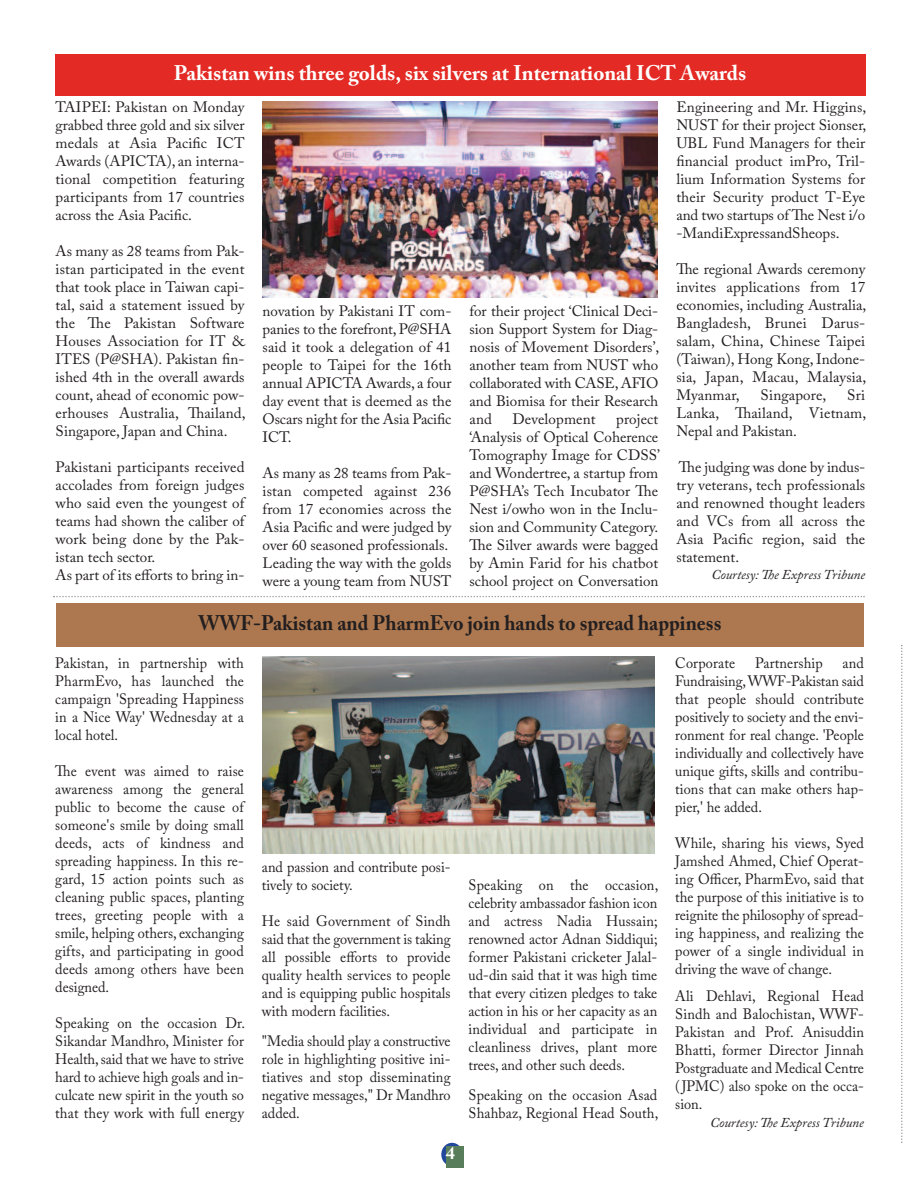
<style>
.page{position:relative;width:918px;height:1188px;background:#fff}
.page>*{position:absolute;margin:0;border:0;box-sizing:border-box;transform-origin:0 0}
.t1{font:700 21px "Adobe Caslon Pro";color:#fff}
.t2{font:700 21px "Adobe Caslon Pro";color:#231f20;scale:.95 1}
.t3{font:700 18px "Adobe Caslon Pro";color:#fff}
.t4{font:15px/18px "Adobe Caslon Pro";color:#231f20;text-align:justify}
.t5{font:15px/18px "Adobe Caslon Pro";color:#231f20;text-align:justify;scale:.95 1}
.t6{font:italic 13.5px "Adobe Caslon Pro";color:#231f20}
</style>
<div class="page">
<div style="left:441px;top:1143px;width:22px;height:23px;background:#22489e;border-radius:50%"></div>
<div style="left:446px;top:1146px;width:17px;height:22px;background:#587d5a"></div>
<div style="left:55px;top:54px;width:810px;height:42px;background:#e32a24"></div>
<svg style="left:53px;top:596px;width:812px;height:1px"></svg>
<svg style="left:901px;top:645px;width:2px;height:498px"></svg>
<div style="left:56px;top:603px;width:808px;height:44px;background:#ad784f"></div>
<img style="left:263px;top:102px;width:394px;height:195px">
<img style="left:263px;top:657px;width:392px;height:197px">
<h1 class="t1" style="left:174px;top:64px;width:574px">Pakistan wins three golds, six silvers at International ICT Awards</h1>
<p class="t4" style="left:56px;top:100px;width:190px">TAIPEI: Pakistan on Monday grabbed three gold and six silver medals at Asia Pacific ICT Awards (APICTA), an interna&shy;tional competition featuring participants from 17 countries across the Asia Pacific.</p>
<p class="t4" style="left:56px;top:244px;width:191px">As many as 28 teams from Pak&shy;istan participated in the event that took place in Taiwan capi&shy;tal, said a statement issued by the The Pakistan Software Houses Association for IT &amp; ITES (P@SHA). Pakistan fin&shy;ished 4th in the overall awards count, ahead of economic pow&shy;erhouses Australia, Thailand, Singapore, Japan and China.</p>
<p class="t4" style="left:56px;top:460px;width:190px;text-align:left">Pakistani participants received accolades from foreign judges who said even the youngest of teams had shown the caliber of work being done by the Pak&shy;istan tech sector.<br>As part of its efforts to bring in-</p>
<p class="t4" style="left:263px;top:303px;width:190px">novation by Pakistani IT com&shy;panies to the forefront,P@SHA said it took a delegation of 41 people to Taipei for the 16th annual APICTA Awards, a four day event that is deemed as the Oscars night for the Asia Pacific ICT.</p>
<p class="t4" style="left:263px;top:465px;width:190px;text-align:left">As many as 28 teams from Pak&shy;istan competed against 236 from 17 economies across the<br>Asia Pacific and were judged by over 60 seasoned professionals.<br>Leading the way with the golds were a young team from NUST</p>
<p class="t4" style="left:469px;top:303px;width:191px">for their project ‘Clinical Deci&shy;sion Support System for Diag&shy;nosis of Movement Disorders’, another team from NUST who collaborated with CASE,AFIO and Biomisa for their Research and</p>
<p class="t4" style="left:513px;top:411px;width:85px">Development</p>
<p class="t4" style="left:469px;top:411px;width:192px;text-indent:147px">project ‘Analysis of Optical Coherence Tomography Image for CDSS’ and Wondertree, a startup from P@SHA’s Tech Incubator The Nest i/owho won in the Inclu&shy;sion and Community Category.<br>The Silver awards were bagged by Amin Farid for his chatbot school project on Conversation</p>
<p class="t4" style="left:676px;top:100px;width:191px">Engineering and Mr. Higgins, NUST for their project Sionser, UBL Fund Managers for their financial product imPro, Tril&shy;lium Information Systems for their Security product T-Eye and two startups ofThe Nest i/o -MandiExpressandSheops.</p>
<p class="t4" style="left:676px;top:262px;width:191px">The regional Awards ceremony invites applications from 17 economies, including Australia, Bangladesh, Brunei Darus&shy;salam, China, Chinese Taipei (Taiwan), Hong Kong, Indone&shy;sia, Japan, Macau, Malaysia, Myanmar,</p>
<p class="t4" style="left:676px;top:388px;width:191px;text-indent:171px">Sri Lanka, Thailand, Vietnam, Nepal and Pakistan.</p>
<p class="t4" style="left:676px;top:460px;width:190px">The judging was done by indus&shy;try veterans, tech professionals and renowned thought leaders and VCs from all across the Asia Pacific region, said the statement.</p>
<p class="t6" style="left:711px;top:570px;width:155px">Courtesy:The Express Tribune</p>
<p class="t4" style="left:761px;top:388px;width:67px">Singapore,</p>
<h1 class="t2" style="left:199px;top:615px;width:552px">WWF-Pakistan and PharmEvo join hands to spread happiness</h1>
<p class="t5" style="left:55px;top:655px;width:200px">Pakistan, in partnership with PharmEvo, has launched the campaign 'Spreading Happiness in a Nice Way' Wednesday at a local hotel.</p>
<p class="t5" style="left:55px;top:763px;width:200px">The event was aimed to raise awareness among the general public to become the cause of someone's smile by doing small deeds, acts of kindness and spreading happiness. In this re&shy;gard, 15 action points such as cleaning public spaces, planting trees, greeting people with a smile, helping others, exchanging gifts, and participating in good deeds among others have been designed.</p>
<p class="t5" style="left:55px;top:1015px;width:201px">Speaking on the occasion Dr.<br>Sikandar Mandhro, Minister for Health,said that we have to strive hard to achieve high goals and in&shy;culcate new spirit in the youth so that they work with full energy</p>
<p class="t5" style="left:675px;top:655px;width:200px;text-indent:167px">and Fundraising,WWF-Pakistan said that people should contribute positively to society and the envi&shy;ronment for real change. 'People individually and collectively have unique gifts, skills and contribu&shy;tions that can make others hap&shy;pier,' he added.</p>
<p class="t5" style="left:675px;top:835px;width:200px">While, sharing his views, Syed Jamshed Ahmed, Chief Operat&shy;ing Officer, PharmEvo, said that the purpose of this initiative is to reignite the philosophy of spread&shy;ing happiness, and realizing the power of a single individual in driving the wave of change.</p>
<p class="t5" style="left:675px;top:988px;width:200px">Ali Dehlavi, Regional Head Sindh and Balochistan, WWF-Pakistan and Prof. Anisuddin Bhatti, former Director Jinnah Postgraduate and Medical Centre (JPMC) also spoke on the occa&shy;sion.</p>
<p class="t6" style="left:710px;top:1118px;width:155px">Courtesy:The Express Tribune</p>
<p class="t5" style="left:675px;top:655px;width:65px">Corporate</p>
<p class="t5" style="left:755px;top:655px;width:73px">Partnership</p>
<p class="t5" style="left:262px;top:860px;width:200px">and passion and contribute posi&shy;tively to society.</p>
<p class="t5" style="left:262px;top:914px;width:200px">He said Government of Sindh said that the government is taking all possible efforts to provide quality health services to people and is equipping public hospitals with modern facilities.</p>
<p class="t5" style="left:262px;top:1034px;width:200px">"Media should play a constructive role in highlighting positive ini&shy;tiatives and stop disseminating negative messages," Dr Mandhro added.</p>
<p class="t5" style="left:469px;top:878px;width:201px">Speaking on the occasion, celebrity ambassador fashion icon and actress Nadia Hussain; renowned actor Adnan Siddiqui; former Pakistani cricketer Jalal&shy;ud-din said that it was high time that every citizen pledges to take action in his or her capacity as an individual and participate in cleanliness drives, plant more trees, and other such deeds.</p>
<p class="t5" style="left:469px;top:1088px;width:201px">Speaking on the occasion Asad<br>Shahbaz, Regional Head South,</p>
<p class="t3" style="left:446px;top:1146px;width:10px">4</p>
</div>
